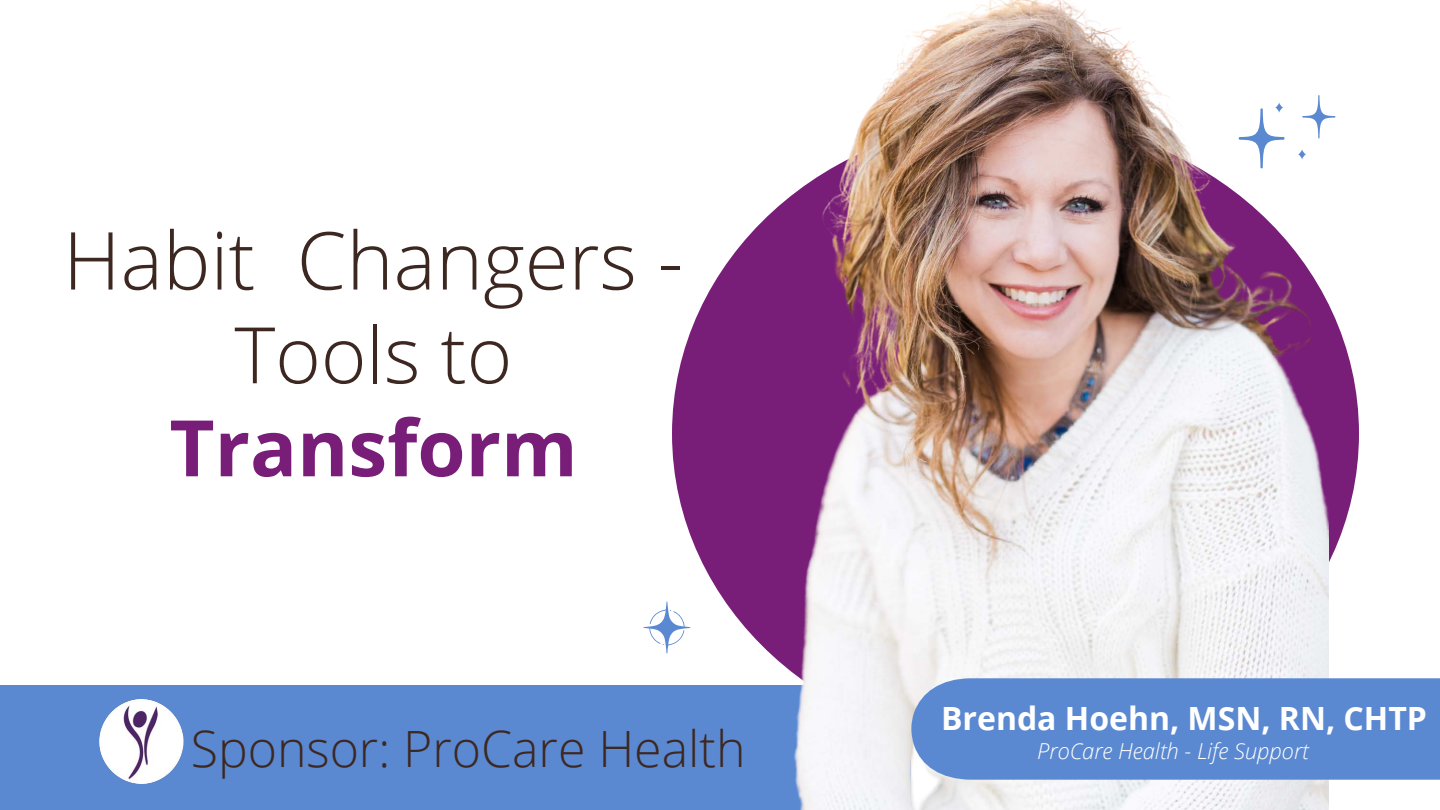
<style>
.page{position:relative;width:1440px;height:810px;background:#fff}
.page>*{position:absolute;margin:0;border:0;box-sizing:border-box;transform-origin:0 0}
.t1{font:300 80px "Open Sans";color:#3d2821}
.t2{font:700 78px "Open Sans";color:#791e78}
.t3{font:300 78px "Open Sans";color:#3d2821}
.t4{font:300 50px "Open Sans";color:#3d2821}
.t5{font:700 32px "Open Sans";color:#fff}
.t6{font:italic 300 22px "Open Sans";color:#fff}
</style>
<div class="page">
<div style="left:0;top:686px;width:911px;height:124px;background:#5b89d1"></div>
<img style="left:691px;top:0;width:638px;height:810px">
<svg style="left:1239px;top:108px;width:46px;height:60px"></svg>
<svg style="left:1302px;top:95px;width:33px;height:43px"></svg>
<svg style="left:1298px;top:149px;width:8px;height:10px"></svg>
<svg style="left:1275px;top:103px;width:8px;height:10px"></svg>
<svg style="left:643px;top:601px;width:48px;height:53px"></svg>
<div style="left:911px;top:678px;width:529px;height:102px;background:#5b89d1"></div>
<img style="left:99px;top:699px;width:84px;height:84px">
<h1 class="t1" style="left:63px;top:204px;width:622px">Habit Changers -</h1>
<h2 class="t3" style="left:234px;top:300px;width:279px">Tools to</h2>
<h2 class="t2" style="left:169px;top:393px;width:410px">Transform</h2>
<h3 class="t4" style="left:191px;top:713px;width:556px">Sponsor: ProCare Health</h3>
<h3 class="t5" style="left:941px;top:696px;width:487px">Brenda Hoehn, MSN, RN, CHTP</h3>
<p class="t6" style="left:1037px;top:735px;width:273px">ProCare Health - Life Support</p>
</div>
